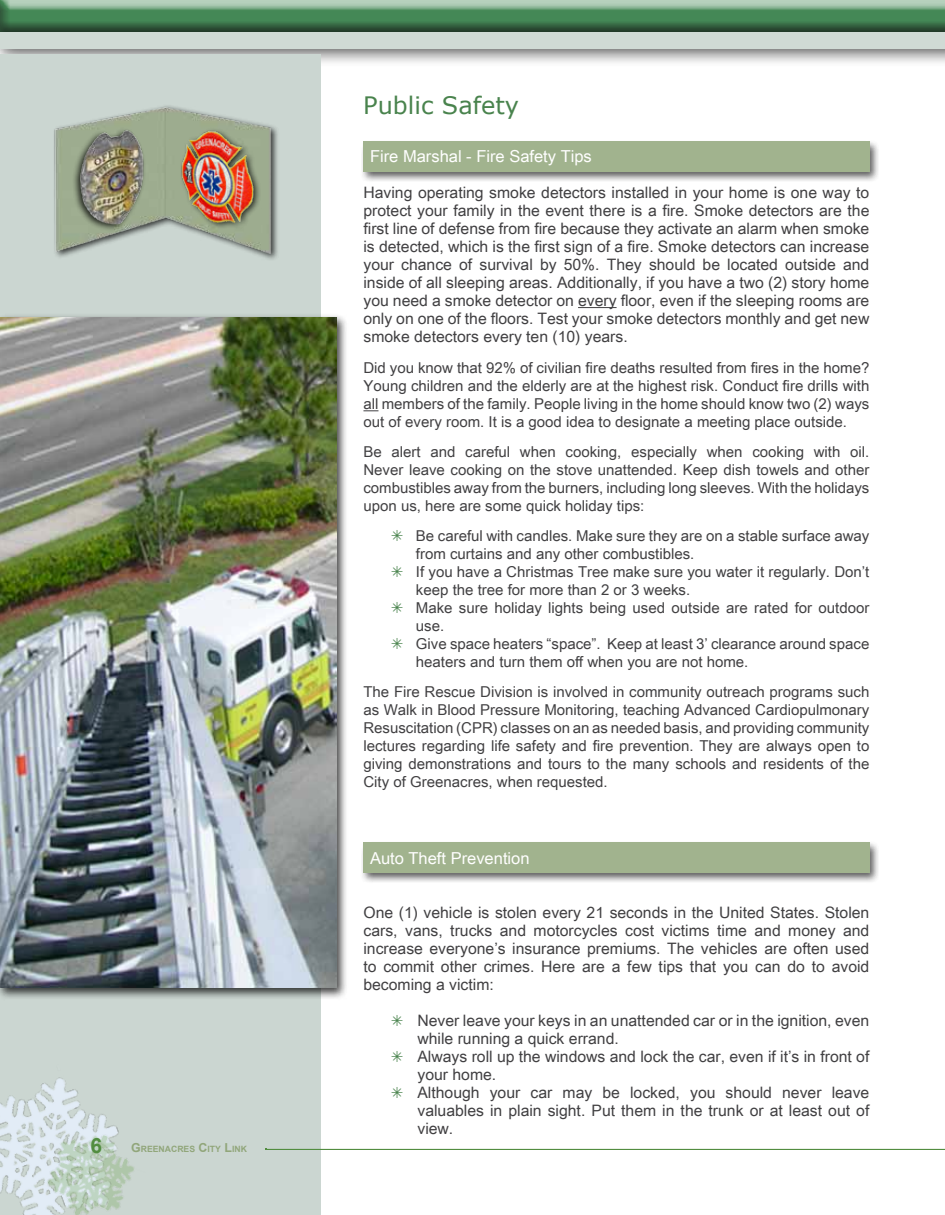
<style>
.page{position:relative;width:945px;height:1215px;background:#fff}
.page>*{position:absolute;margin:0;border:0;box-sizing:border-box;transform-origin:0 0}
.t1{font:24px "Verdana";color:#49834d}
.t2{font:700 21px "Arial";color:#528d40}
.t3{font:16.5px "Arial Unicode MS";color:#fff}
.t4{font:15.75px/18px "Arial Unicode MS";color:#414042;text-align:justify}
.t5{font:15px/18px "Arial Unicode MS";color:#414042;text-align:justify}
.t6{font:700 8.7px "Arial";color:#91a67a}
.s1{font-size:12.3px}
</style>
<div class="page">
<div style="left:0;top:19px;width:945px;height:48px;background:#000;opacity:.75"></div>
<div style="left:0;top:32px;width:945px;height:17px;background:#cbd6d1"></div>
<div style="left:0;top:0;width:945px;height:32px;background:#000;opacity:.75"></div>
<hr style="left:944px;top:19px;width:1px;height:48px;background:#000;opacity:.75">
<svg style="left:944px;top:32px;width:1px;height:17px"></svg>
<hr style="left:944px;top:0;width:1px;height:32px;background:#000;opacity:.75">
<div style="left:0;top:55px;width:320px;height:1160px;background:#cbd6d1"></div>
<div style="left:360px;top:840px;width:520px;height:44px;background:#000;opacity:.75"></div>
<div style="left:363px;top:842px;width:506px;height:30px;background:#a1b38e"></div>
<div style="left:360px;top:139px;width:520px;height:44px;background:#000;opacity:.75"></div>
<div style="left:363px;top:141px;width:506px;height:30px;background:#a1b38e"></div>
<div style="left:0;top:313px;width:348px;height:688px;background:#000;opacity:.75"></div>
<img style="left:0;top:317px;width:337px;height:671px">
<hr style="left:578px;top:307px;width:39px;height:1px;background:#414042">
<svg style="left:363px;top:410px;width:15px;height:1px"></svg>
<img style="left:54px;top:106px;width:224px;height:154px">
<img style="left:163px;top:124px;width:113px;height:112px">
<img style="left:71px;top:126px;width:89px;height:110px">
<img style="left:0;top:1077px;width:81px;height:128px">
<img style="left:21px;top:1107px;width:113px;height:108px">
<hr style="left:266px;top:1149px;width:679px;height:1px;background:#528d40">
<h2 class="t2" style="left:90px;top:1132px;width:13px">6</h2>
<p class="t6" style="left:131px;top:1143px;width:117px"><span class="s1">G</span>REENACRES <span class="s1">C</span>ITY <span class="s1">L</span>INK</p>
<h1 class="t1" style="left:363px;top:88px;width:157px">Public Safety</h1>
<p class="t3" style="left:370px;top:144px;width:223px">Fire Marshal - Fire Safety Tips</p>
<p class="t4" style="left:363px;top:183px;width:507px">Having operating smoke detectors installed in your home is one way to protect your family in the event there is a fire. Smoke detectors are the first line of defense from fire because they activate an alarm when smoke is detected, which is the first sign of a fire. Smoke detectors can increase your chance of survival by 50%. They should be located outside and inside of all sleeping areas. Additionally, if you have a two (2) story home you need a smoke detector on every floor, even if the sleeping rooms are only on one of the floors. Test your smoke detectors monthly and get new smoke detectors every ten (10) years.</p>
<p class="t5" style="left:363px;top:359px;width:507px">Did you know that 92% of civilian fire deaths resulted from fires in the home?<br>Young children and the elderly are at the highest risk. Conduct fire drills with all members of the family. People living in the home should know two (2) ways out of every room. It is a good idea to designate a meeting place outside.</p>
<p class="t5" style="left:363px;top:443px;width:507px">Be alert and careful when cooking, especially when cooking with oil.<br>Never leave cooking on the stove unattended. Keep dish towels and other combustibles away from the burners, including long sleeves. With the holidays upon us, here are some quick holiday tips:</p>
<p class="t5" style="left:416px;top:527px;width:455px;text-align:left">Be careful with candles. Make sure they are on a stable surface away from curtains and any other combustibles.<br>If you have a Christmas Tree make sure you water it regularly. Don’t keep the tree for more than 2 or 3 weeks.<br>Make sure holiday lights being used outside are rated for outdoor use.<br>Give space heaters “space”. Keep at least 3’ clearance around space heaters and turn them off when you are not home.</p>
<p class="t5" style="left:363px;top:683px;width:507px">The Fire Rescue Division is involved in community outreach programs such as Walk in Blood Pressure Monitoring, teaching Advanced Cardiopulmonary Resuscitation (CPR) classes on an as needed basis, and providing community lectures regarding life safety and fire prevention. They are always open to giving demonstrations and tours to the many schools and residents of the City of Greenacres, when requested.</p>
<p class="t3" style="left:370px;top:846px;width:161px">Auto Theft Prevention</p>
<p class="t4" style="left:363px;top:903px;width:507px">One (1) vehicle is stolen every 21 seconds in the United States. Stolen cars, vans, trucks and motorcycles cost victims time and money and increase everyone’s insurance premiums. The vehicles are often used to commit other crimes. Here are a few tips that you can do to avoid becoming a victim:</p>
<p class="t4" style="left:417px;top:1011px;width:453px;text-align:left">Never leave your keys in an unattended car or in the ignition, even while running a quick errand.<br>Always roll up the windows and lock the car, even if it’s in front of your home.<br>Although your car may be locked, you should never leave valuables in plain sight. Put them in the trunk or at least out of view.</p>
</div>
